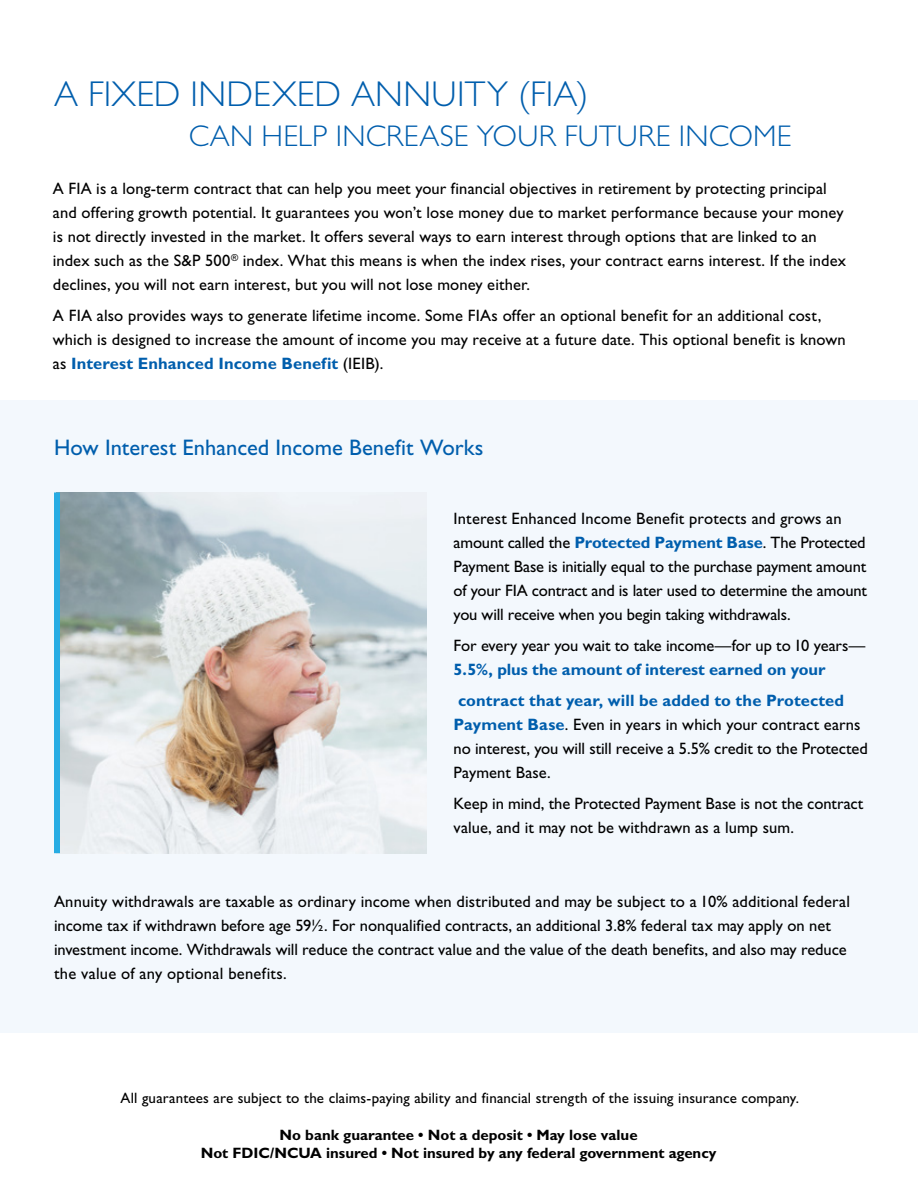
<style>
.page{position:relative;width:918px;height:1188px;background:#fff}
.page>*{position:absolute;margin:0;border:0;box-sizing:border-box;transform-origin:0 0}
.Headline{font:300 36px "Gill Sans Std";letter-spacing:.005em;color:#005ead}
.Headline_2nd_Line{font:300 30px "Gill Sans Std";letter-spacing:.01em;color:#005ead}
.Subhead{font:22.5px "Gill Sans Std";color:#005ead}
.Text{font:16.5px/24px "Gill Sans Std";letter-spacing:.005em;color:#000}
.t1{font:700 15px/18px "Gill Sans Std";color:#000;text-align:center}
.t2{font:15px "Gill Sans Std";letter-spacing:.01em;color:#000}
.s1{font-weight:700;color:#005ead}
</style>
<div class="page">
<div style="left:0;top:400px;width:918px;height:632px;background:#f3f8fd"></div>
<img style="left:60px;top:492px;width:367px;height:361px">
<div style="left:54px;top:492px;width:6px;height:361px;background:#27ace3"></div>
<p class="Headline" style="left:54px;top:73px;width:536px">A FIXED INDEXED ANNUITY (FIA)</p>
<p class="Headline_2nd_Line" style="left:189px;top:119px;width:604px">CAN HELP INCREASE YOUR FUTURE INCOME</p>
<p class="Text" style="left:53px;top:177px;width:795px">A FIA is a long-term contract that can help you meet your financial objectives in retirement by protecting principal and offering growth potential. It guarantees you won’t lose money due to market performance because your money is not directly invested in the market. It offers several ways to earn interest through options that are linked to an index such as the S&amp;P 500<sup>®</sup> index. What this means is when the index rises, your contract earns interest. If the index declines, you will not earn interest, but you will not lose money either.</p>
<p class="Text" style="left:53px;top:303px;width:794px">A FIA also provides ways to generate lifetime income. Some FIAs offer an optional benefit for an additional cost, which is designed to increase the amount of income you may receive at a future date. This optional benefit is known as <span class="s1">Interest Enhanced Income Benefit</span> (IEIB).</p>
<p class="Subhead" style="left:54px;top:434px;width:431px">How Interest Enhanced Income Benefit Works</p>
<p class="Text" style="left:454px;top:507px;width:415px">Interest Enhanced Income Benefit protects and grows an amount called the <span class="s1">Protected Payment Base</span>. The Protected Payment Base is initially equal to the purchase payment amount of your FIA contract and is later used to determine the amount you will receive when you begin taking withdrawals.</p>
<p class="Text" style="left:454px;top:634px;width:413px">For every year you wait to take income—for up to 10 years—<br><span class="s1">5.5%, plus the amount of interest earned on your</span></p>
<p class="Text" style="left:454px;top:688px;width:416px"><span class="s1">contract that year, will be added to the Protected Payment Base</span>. Even in years in which your contract earns no interest, you will still receive a 5.5% credit to the Protected Payment Base.</p>
<p class="Text" style="left:454px;top:791px;width:411px">Keep in mind, the Protected Payment Base is not the contract value, and it may not be withdrawn as a lump sum.</p>
<p class="Text" style="left:54px;top:890px;width:798px">Annuity withdrawals are taxable as ordinary income when distributed and may be subject to a 10% additional federal income tax if withdrawn before age 59½. For nonqualified contracts, an additional 3.8% federal tax may apply on net investment income. Withdrawals will reduce the contract value and the value of the death benefits, and also may reduce the value of any optional benefits.</p>
<p class="t2" style="left:121px;top:1089px;width:680px">All guarantees are subject to the claims-paying ability and financial strength of the issuing insurance company.</p>
<p class="t1" style="left:201px;top:1126px;width:517px">No bank guarantee • Not a deposit • May lose value<br>Not FDIC/NCUA insured • Not insured by any federal government agency</p>
</div>
